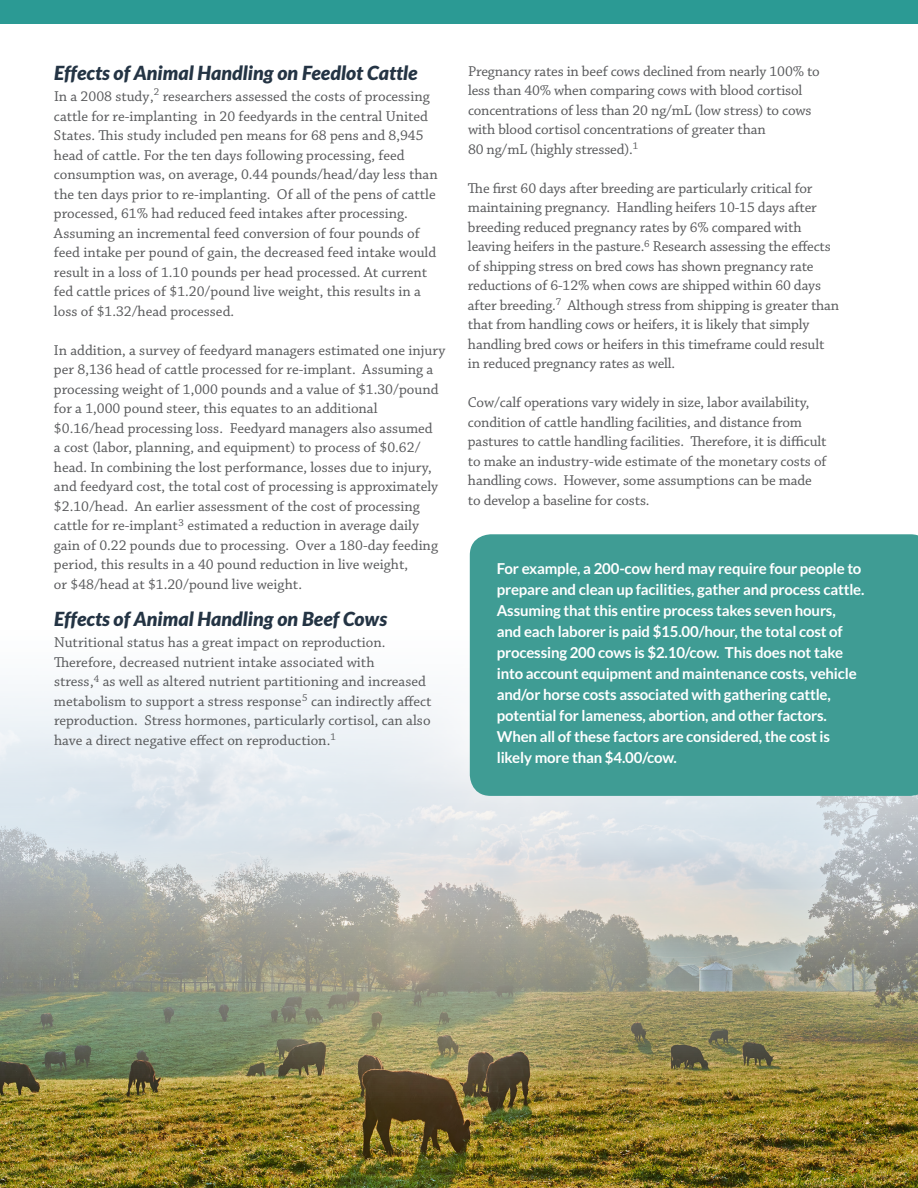
<style>
.page{position:relative;width:918px;height:1188px;background:#fff}
.page>*{position:absolute;margin:0;border:0;box-sizing:border-box;transform-origin:0 0}
.t1{font:italic 900 19.5px "Lato";color:#243444}
.t2{font:15px/19.5px "Chaparral Pro";color:#58595b}
.t3{font:700 15px/21px "Lato";letter-spacing:-.01em;color:#fff}
</style>
<div class="page">
<div style="left:0;top:0;width:918px;height:23px;background:#2b9a94"></div>
<img style="left:0;top:627px;width:918px;height:561px">
<div style="left:470px;top:534px;width:448px;height:262px;background:#3f9c94"></div>
<h1 class="t1" style="left:54px;top:62px;width:365px">Effects of Animal Handling on Feedlot Cattle</h1>
<p class="t2" style="left:54px;top:87px;width:385px">In a 2008 study,<sup>2</sup> researchers assessed the costs of processing cattle for re-implanting in 20 feedyards in the central United States. This study included pen means for 68 pens and 8,945 head of cattle. For the ten days following processing, feed consumption was, on average, 0.44 pounds/head/day less than the ten days prior to re-implanting. Of all of the pens of cattle processed, 61% had reduced feed intakes after processing.<br>Assuming an incremental feed conversion of four pounds of feed intake per pound of gain, the decreased feed intake would result in a loss of 1.10 pounds per head processed. At current fed cattle prices of $1.20/pound live weight, this results in a loss of $1.32/head processed.</p>
<p class="t2" style="left:54px;top:341px;width:393px">In addition, a survey of feedyard managers estimated one injury per 8,136 head of cattle processed for re-implant. Assuming a processing weight of 1,000 pounds and a value of $1.30/pound for a 1,000 pound steer, this equates to an additional $0.16/head processing loss. Feedyard managers also assumed<br>a cost (labor, planning, and equipment) to process of $0.62/ head. In combining the lost performance, losses due to injury, and feedyard cost, the total cost of processing is approximately $2.10/head. An earlier assessment of the cost of processing cattle for re-implant<sup>3</sup> estimated a reduction in average daily gain of 0.22 pounds due to processing. Over a 180-day feeding period, this results in a 40 pound reduction in live weight,<br>or $48/head at $1.20/pound live weight.</p>
<h1 class="t1" style="left:54px;top:608px;width:335px">Effects of Animal Handling on Beef Cows</h1>
<p class="t2" style="left:54px;top:633px;width:379px">Nutritional status has a great impact on reproduction.<br>Therefore, decreased nutrient intake associated with<br>stress,<sup>4</sup> as well as altered nutrient partitioning and increased metabolism to support a stress response<sup>5</sup> can indirectly affect reproduction. Stress hormones, particularly cortisol, can also have a direct negative effect on reproduction.<sup>1</sup></p>
<p class="t2" style="left:468px;top:62px;width:353px">Pregnancy rates in beef cows declined from nearly 100% to less than 40% when comparing cows with blood cortisol concentrations of less than 20 ng/mL (low stress) to cows with blood cortisol concentrations of greater than<br>80 ng/mL (highly stressed).<sup>1</sup></p>
<p class="t2" style="left:468px;top:179px;width:373px">The first 60 days after breeding are particularly critical for maintaining pregnancy. Handling heifers 10-15 days after breeding reduced pregnancy rates by 6% compared with leaving heifers in the pasture.<sup>6</sup> Research assessing the effects of shipping stress on bred cows has shown pregnancy rate reductions of 6-12% when cows are shipped within 60 days after breeding.<sup>7</sup> Although stress from shipping is greater than that from handling cows or heifers, it is likely that simply handling bred cows or heifers in this timeframe could result in reduced pregnancy rates as well.</p>
<p class="t2" style="left:468px;top:393px;width:360px">Cow/calf operations vary widely in size, labor availability, condition of cattle handling facilities, and distance from pastures to cattle handling facilities. Therefore, it is difficult to make an industry-wide estimate of the monetary costs of handling cows. However, some assumptions can be made to develop a baseline for costs.</p>
<p class="t3" style="left:497px;top:558px;width:369px">For example, a 200-cow herd may require four people to prepare and clean up facilities, gather and process cattle.<br>Assuming that this entire process takes seven hours,<br>and each laborer is paid $15.00/hour, the total cost of processing 200 cows is $2.10/cow. This does not take into account equipment and maintenance costs, vehicle and/or horse costs associated with gathering cattle, potential for lameness, abortion, and other factors.<br>When all of these factors are considered, the cost is likely more than $4.00/cow.</p>
</div>
